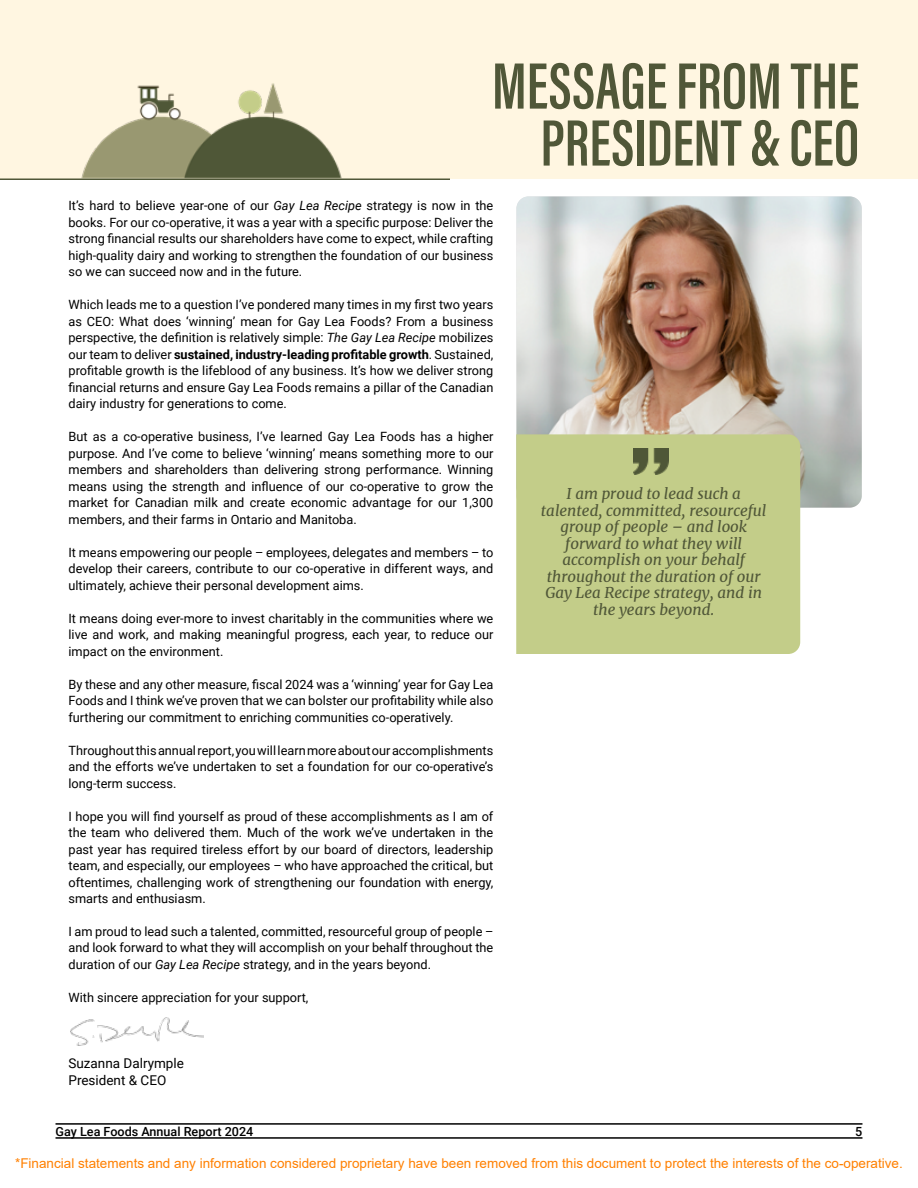
<style>
.page{position:relative;width:918px;height:1188px;background:#fff}
.page>*{position:absolute;margin:0;border:0;box-sizing:border-box;transform-origin:0 0}
.t1{font:600 67.5px/57px "Acumin Pro Extra Cond";color:#505738;text-align:right}
.t2{font:italic 15px/16.5px "Merriweather";color:#505738;text-align:center}
.t3{font:13.5px "Arial";color:#ff8000}
.t4{font:13.5px/16.5px "Roboto";color:#000}
.t5{font:12.75px/16.5px "Roboto";color:#000;text-align:justify}
.t6{font:500 12.6px "Roboto";color:#000}
.s1{font-style:italic}
.s2{font-weight:700}
</style>
<div class="page">
<img style="left:516px;top:196px;width:346px;height:312px">
<div style="left:0;top:0;width:918px;height:179px;background:#fff6e1"></div>
<div style="left:516px;top:434px;width:284px;height:220px;background:#c3cd89"></div>
<img style="left:81px;top:83px;width:261px;height:95px">
<hr style="left:0;top:178px;width:450px;height:2px;background:#505738">
<img style="left:633px;top:449px;width:35px;height:26px">
<img style="left:70px;top:1017px;width:134px;height:29px">
<hr style="left:56px;top:1123px;width:806px;height:2px;background:#000">
<hr style="left:56px;top:1137px;width:806px;height:2px;background:#000">
<h1 class="t1" style="left:492px;top:57px;width:369px">MESSAGE FROM THE<br>PRESIDENT &amp; CEO</h1>
<p class="t5" style="left:69px;top:197px;width:426px">It’s hard to believe year-one of our <span class="s1">Gay Lea Recipe</span> strategy is now in the books. For our co-operative, it was a year with a specific purpose: Deliver the strong financial results our shareholders have come to expect, while crafting high-quality dairy and working to strengthen the foundation of our business so we can succeed now and in the future.</p>
<p class="t5" style="left:69px;top:296px;width:426px">Which leads me to a question I’ve pondered many times in my first two years as CEO: What does ‘winning’ mean for Gay Lea Foods? From a business perspective, the definition is relatively simple: <span class="s1">The Gay Lea Recipe</span> mobilizes our team to deliver <span class="s2">sustained, industry-leading profitable growth</span>. Sustained, profitable growth is the lifeblood of any business. It’s how we deliver strong financial returns and ensure Gay Lea Foods remains a pillar of the Canadian dairy industry for generations to come.</p>
<p class="t5" style="left:69px;top:428px;width:426px">But as a co-operative business, I’ve learned Gay Lea Foods has a higher purpose. And I’ve come to believe ‘winning’ means something more to our members and shareholders than delivering strong performance. Winning means using the strength and influence of our co-operative to grow the market for Canadian milk and create economic advantage for our 1,300 members, and their farms in Ontario and Manitoba.</p>
<p class="t5" style="left:69px;top:543px;width:426px">It means empowering our people – employees, delegates and members – to develop their careers, contribute to our co-operative in different ways, and ultimately, achieve their personal development aims.</p>
<p class="t5" style="left:69px;top:609px;width:426px">It means doing ever-more to invest charitably in the communities where we live and work, and making meaningful progress, each year, to reduce our impact on the environment.</p>
<p class="t5" style="left:69px;top:675px;width:426px">By these and any other measure, fiscal 2024 was a ‘winning’ year for Gay Lea Foods and I think we’ve proven that we can bolster our profitability while also furthering our commitment to enriching communities co-operatively.</p>
<p class="t5" style="left:69px;top:741px;width:426px">Throughout this annual report, you will learn more about our accomplishments and the efforts we’ve undertaken to set a foundation for our co-operative’s long-term success.</p>
<p class="t5" style="left:69px;top:807px;width:426px">I hope you will find yourself as proud of these accomplishments as I am of the team who delivered them. Much of the work we’ve undertaken in the past year has required tireless effort by our board of directors, leadership team, and especially, our employees – who have approached the critical, but oftentimes, challenging work of strengthening our foundation with energy, smarts and enthusiasm.</p>
<p class="t5" style="left:69px;top:923px;width:426px">I am proud to lead such a talented, committed, resourceful group of people – and look forward to what they will accomplish on your behalf throughout the duration of our <span class="s1">Gay Lea Recipe</span> strategy, and in the years beyond.</p>
<p class="t5" style="left:69px;top:989px;width:241px">With sincere appreciation for your support,</p>
<p class="t4" style="left:69px;top:1055px;width:117px">Suzanna Dalrymple<br>President &amp; CEO</p>
<p class="t2" style="left:541px;top:485px;width:227px">I am proud to lead such a talented, committed, resourceful group of people – and look forward to what they will accomplish on your behalf throughout the duration of our<br>Gay Lea Recipe strategy, and in the years beyond.</p>
<p class="t6" style="left:56px;top:1122px;width:199px">Gay Lea Foods Annual Report 2024</p>
<p class="t6" style="left:855px;top:1122px;width:9px">5</p>
<p class="t3" style="left:15px;top:1154px;width:889px">*Financial statements and any information considered proprietary have been removed from this document to protect the interests of the co-operative.</p>
</div>
